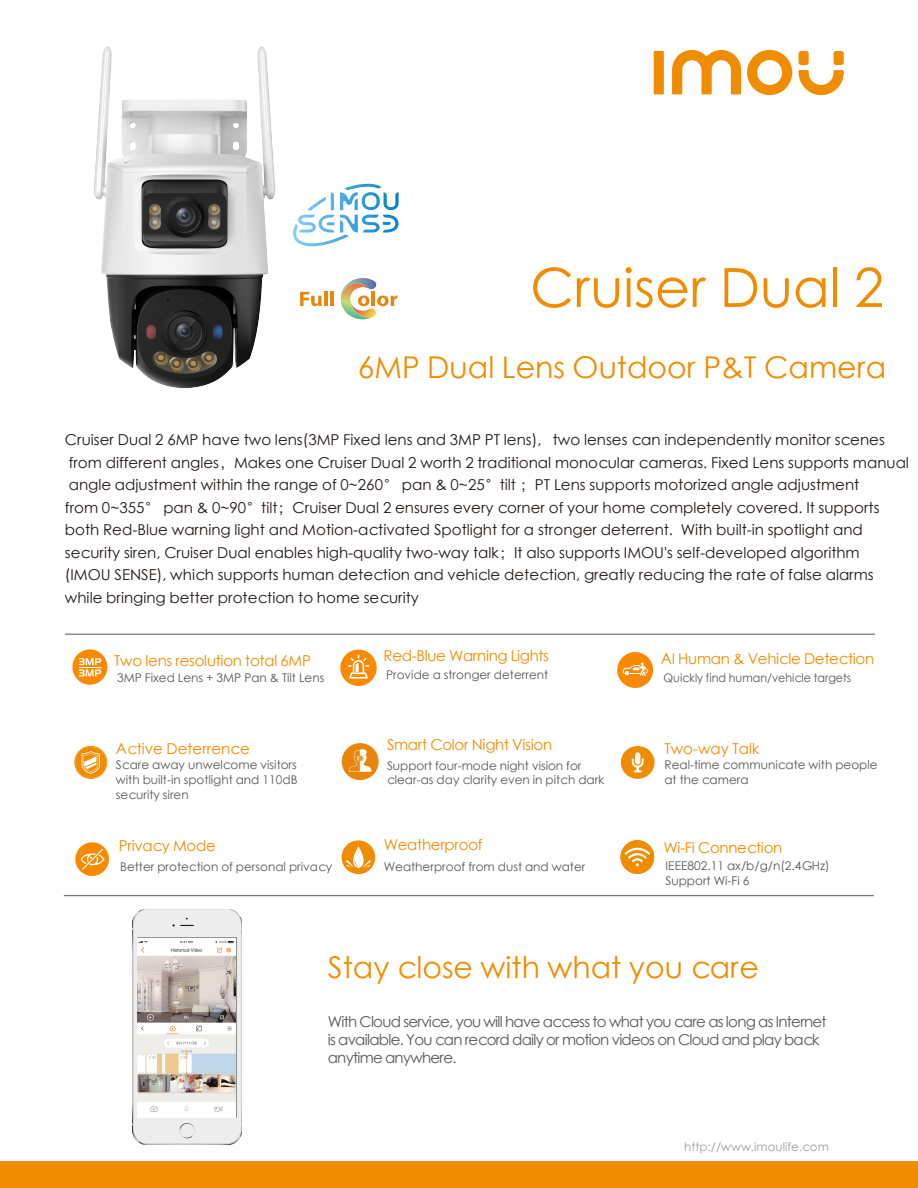
<style>
.page{position:relative;width:918px;height:1188px;background:#fff}
.page>*{position:absolute;margin:0;border:0;box-sizing:border-box;transform-origin:0 0}
.t1{font:54px "ST Xihei";color:#f08c00}
.t2{font:30px "ST Xihei";color:#f08c00}
.t3{font:15px/22.5px "ST Xihei";color:#231815}
.t4{font:15px/18px "ST Xihei";letter-spacing:-.05em;color:#595757}
.t5{font:15px "ST Xihei";letter-spacing:-.02em;color:#f08c00}
.t6{font:15px "ST Xihei";color:#f08c00}
.t7{font:12px/15px "ST Xihei";color:#595757}
.t8{font:11.85px "ST Xihei";color:#999da0}
.t9{font:11.7px "ST Xihei";color:#595757;scale:.94 1}
</style>
<div class="page">
<hr style="left:64px;top:895px;width:810px;height:1px;background:#595757">
<img style="left:132px;top:909px;width:110px;height:236px">
<svg style="left:137px;top:937px;width:100px;height:181px"></svg>
<img style="left:138px;top:941px;width:98px;height:172px">
<hr style="left:138px;top:938px;width:98px;height:3px;background:#fff">
<hr style="left:138px;top:1113px;width:98px;height:4px;background:#fff">
<div style="left:0;top:1161px;width:918px;height:27px;background:#f08c00"></div>
<svg style="left:621px;top:840px;width:33px;height:34px"></svg>
<div style="left:342px;top:840px;width:33px;height:34px;background:#f08c00;border-radius:50%"></div>
<svg style="left:345px;top:846px;width:26px;height:22px"></svg>
<div style="left:654px;top:51px;width:10px;height:43px;background:#f08c00"></div>
<svg style="left:747px;top:50px;width:45px;height:45px"></svg>
<div style="left:799px;top:51px;width:10px;height:14px;background:#f08c00;border-radius:3px"></div>
<div style="left:834px;top:51px;width:10px;height:14px;background:#f08c00;border-radius:3px"></div>
<svg style="left:799px;top:70px;width:45px;height:26px"></svg>
<svg style="left:672px;top:50px;width:69px;height:44px"></svg>
<img style="left:341px;top:743px;width:38px;height:38px">
<svg style="left:74px;top:746px;width:33px;height:33px"></svg>
<div style="left:621px;top:746px;width:34px;height:33px;background:#f08c00;border-radius:50%"></div>
<svg style="left:632px;top:752px;width:12px;height:20px"></svg>
<hr style="left:65px;top:634px;width:810px;height:1px;background:#595757">
<svg style="left:293px;top:184px;width:106px;height:62px"></svg>
<svg style="left:300px;top:292px;width:22px;height:14px"></svg>
<hr style="left:324px;top:291px;width:4px;height:15px;background:#e78610">
<hr style="left:330px;top:291px;width:4px;height:15px;background:#e78610">
<svg style="left:341px;top:278px;width:56px;height:41px"></svg>
<img style="left:94px;top:46px;width:182px;height:342px">
<svg style="left:617px;top:652px;width:36px;height:36px"></svg>
<div style="left:340px;top:650px;width:37px;height:36px;background:#fa8900;border-radius:50%"></div>
<svg style="left:348px;top:655px;width:21px;height:24px"></svg>
<svg style="left:75px;top:842px;width:34px;height:34px"></svg>
<svg style="left:72px;top:649px;width:35px;height:36px"></svg>
<h1 class="t1" style="left:530px;top:249px;width:355px">Cruiser Dual 2</h1>
<h2 class="t2" style="left:358px;top:346px;width:530px">6MP Dual Lens Outdoor P&amp;T Camera</h2>
<p class="t3" style="left:65px;top:428px;width:846px">Cruiser Dual 2 6MP have two lens(3MP Fixed lens and 3MP PT lens), two lenses can independently monitor scenes from different angles，Makes one Cruiser Dual 2 worth 2 traditional monocular cameras. Fixed Lens supports manual angle adjustment within the range of 0~260° pan &amp; 0~25°tilt ；PT Lens supports motorized angle adjustment<br>from 0~355° pan &amp; 0~90°tilt；Cruiser Dual 2 ensures every corner of your home completely covered. It supports both Red-Blue warning light and Motion-activated Spotlight for a stronger deterrent. With built-in spotlight and security siren, Cruiser Dual enables high-quality two-way talk；It also supports IMOU's self-developed algorithm (IMOU SENSE), which supports human detection and vehicle detection, greatly reducing the rate of false alarms while bringing better protection to home security</p>
<p class="t5" style="left:114px;top:650px;width:198px">Two lens resolution total 6MP</p>
<p class="t5" style="left:384px;top:645px;width:167px">Red-Blue Warning Lights</p>
<p class="t5" style="left:661px;top:648px;width:215px">AI Human &amp; Vehicle Detection</p>
<p class="t7" style="left:117px;top:670px;width:209px">3MP Fixed Lens + 3MP Pan &amp; Tilt Lens</p>
<p class="t7" style="left:386px;top:667px;width:164px">Provide a stronger deterrent</p>
<p class="t9" style="left:664px;top:669px;width:201px">Quickly find human/vehicle targets</p>
<p class="t6" style="left:116px;top:738px;width:135px">Active Deterrence</p>
<p class="t5" style="left:387px;top:734px;width:167px">Smart Color Night Vision</p>
<p class="t7" style="left:116px;top:757px;width:183px;text-align:justify">Scare away unwelcome visitors with built-in spotlight and 110dB security siren</p>
<p class="t7" style="left:387px;top:758px;width:219px;line-height:14.4px">Support four-mode night vision for clear-as day clarity even in pitch dark</p>
<p class="t6" style="left:664px;top:738px;width:97px">Two-way Talk</p>
<p class="t7" style="left:664px;top:757px;width:215px">Real-time communicate with people at the camera</p>
<p class="t5" style="left:119px;top:834px;width:98px">Privacy Mode</p>
<p class="t5" style="left:384px;top:834px;width:100px">Weatherproof</p>
<p class="t5" style="left:663px;top:836px;width:120px">Wi-Fi Connection</p>
<p class="t7" style="left:120px;top:859px;width:214px">Better protection of personal privacy</p>
<p class="t7" style="left:384px;top:859px;width:203px">Weatherproof from dust and water</p>
<p class="t7" style="left:666px;top:858px;width:166px;line-height:14.4px">IEEE802.11 ax/b/g/n(2.4GHz)<br>Support Wi-Fi 6</p>
<h2 class="t2" style="left:328px;top:946px;width:433px">Stay close with what you care</h2>
<p class="t4" style="left:328px;top:1013px;width:500px">With Cloud service, you will have access to what you care as long as Internet is available. You can record daily or motion videos on Cloud and play back anytime anywhere.</p>
<p class="t8" style="left:684px;top:1139px;width:146px">http://www.imoulife.com</p>
</div>
